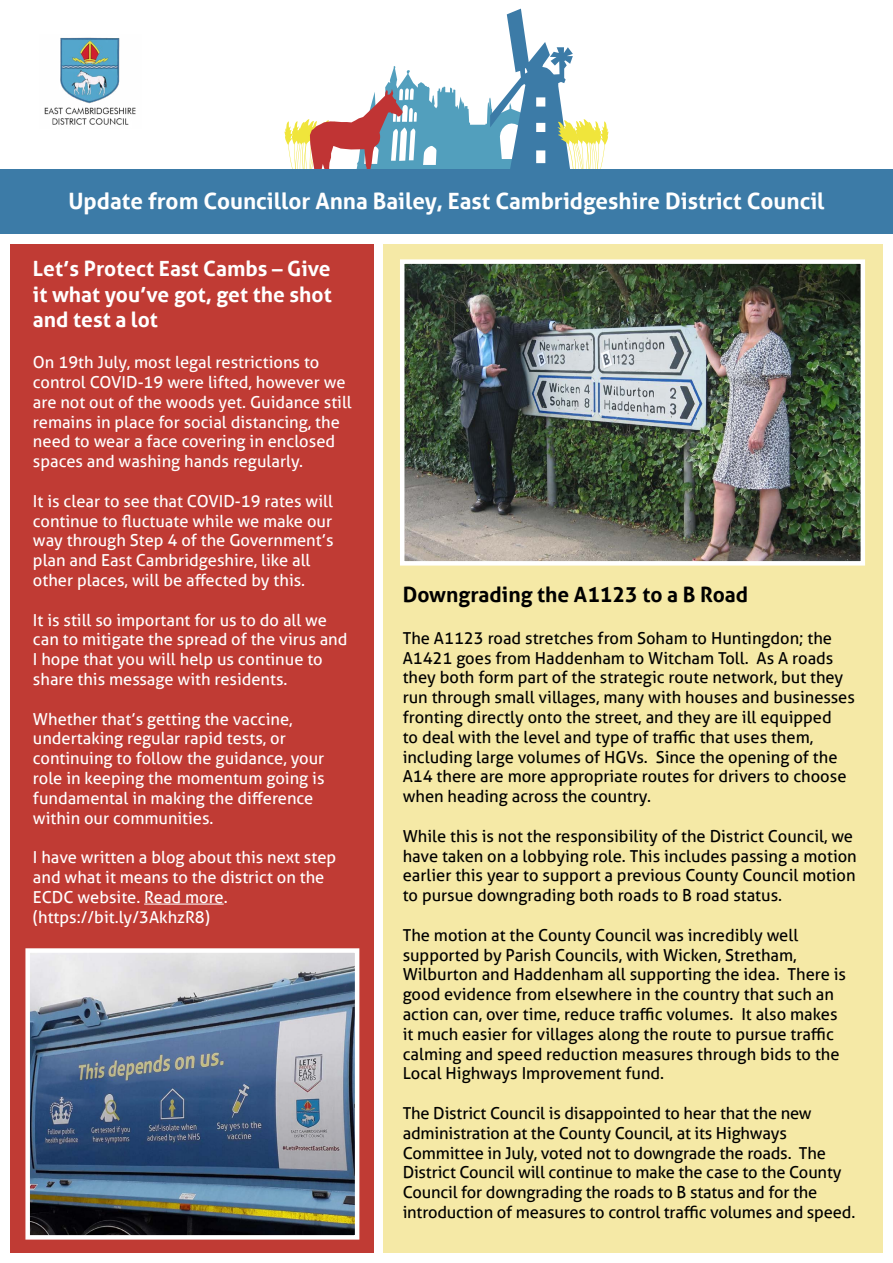
<style>
.page{position:relative;width:893px;height:1263px;background:#fff}
.page>*{position:absolute;margin:0;border:0;box-sizing:border-box;transform-origin:0 0}
.t1{font:700 22.5px "Aller";color:#fff}
.t2{font:700 21px/25.2px "Aller";color:#fff;text-align:justify}
.t3{font:700 21px "Aller";color:#000}
.t4{font:16.5px/19.8px "Aller";color:#000}
.t5{font:16.5px/19.8px "Aller";color:#fff}
</style>
<div class="page">
<svg style="left:284px;top:9px;width:324px;height:160px"></svg>
<div style="left:0;top:169px;width:893px;height:65px;background:#3c7ba7"></div>
<img style="left:44px;top:37px;width:92px;height:88px">
<div style="left:383px;top:244px;width:499px;height:1008px;background:#f5e9a6"></div>
<img style="left:405px;top:264px;width:455px;height:297px">
<div style="left:400px;top:259px;width:465px;height:307px;border:4px solid #fff"></div>
<div style="left:11px;top:244px;width:363px;height:1008px;background:#c03b34"></div>
<hr style="left:144px;top:904px;width:80px;height:1px;background:#fff">
<img style="left:30px;top:953px;width:324px;height:281px">
<div style="left:25px;top:948px;width:334px;height:291px;border:4px solid #fff"></div>
<h1 class="t1" style="left:68px;top:187px;width:758px">Update from Councillor Anna Bailey, East Cambridgeshire District Council</h1>
<p class="t2" style="left:33px;top:256px;width:300px">Let’s Protect East Cambs – Give it what you’ve got, get the shot and test a lot</p>
<p class="t5" style="left:33px;top:352px;width:320px">On 19th July, most legal restrictions to control COVID-19 were lifted, however we are not out of the woods yet. Guidance still remains in place for social distancing, the need to wear a face covering in enclosed spaces and washing hands regularly.</p>
<p class="t5" style="left:33px;top:491px;width:302px">It is clear to see that COVID-19 rates will continue to fluctuate while we make our way through Step 4 of the Government’s plan and East Cambridgeshire, like all other places, will be affected by this.</p>
<p class="t5" style="left:33px;top:610px;width:316px">It is still so important for us to do all we can to mitigate the spread of the virus and I hope that you will help us continue to share this message with residents.</p>
<p class="t5" style="left:33px;top:709px;width:293px">Whether that’s getting the vaccine, undertaking regular rapid tests, or continuing to follow the guidance, your role in keeping the momentum going is fundamental in making the difference within our communities.</p>
<p class="t5" style="left:33px;top:847px;width:305px">I have written a blog about this next step and what it means to the district on the<br>ECDC website. Read more. (https://bit.ly/3AkhzR8)</p>
<p class="t3" style="left:403px;top:582px;width:347px">Downgrading the A1123 to a B Road</p>
<p class="t4" style="left:403px;top:628px;width:454px">The A1123 road stretches from Soham to Huntingdon; the A1421 goes from Haddenham to Witcham Toll. As A roads they both form part of the strategic route network, but they run through small villages, many with houses and businesses fronting directly onto the street, and they are ill equipped<br>to deal with the level and type of traffic that uses them, including large volumes of HGVs. Since the opening of the A14 there are more appropriate routes for drivers to choose when heading across the country.</p>
<p class="t4" style="left:403px;top:826px;width:456px">While this is not the responsibility of the District Council, we have taken on a lobbying role. This includes passing a motion earlier this year to support a previous County Council motion to pursue downgrading both roads to B road status.</p>
<p class="t4" style="left:403px;top:925px;width:445px">The motion at the County Council was incredibly well supported by Parish Councils, with Wicken, Stretham, Wilburton and Haddenham all supporting the idea. There is good evidence from elsewhere in the country that such an action can, over time, reduce traffic volumes. It also makes it much easier for villages along the route to pursue traffic calming and speed reduction measures through bids to the Local Highways Improvement fund.</p>
<p class="t4" style="left:403px;top:1103px;width:454px">The District Council is disappointed to hear that the new administration at the County Council, at its Highways Committee in July, voted not to downgrade the roads. The District Council will continue to make the case to the County Council for downgrading the roads to B status and for the introduction of measures to control traffic volumes and speed.</p>
</div>
